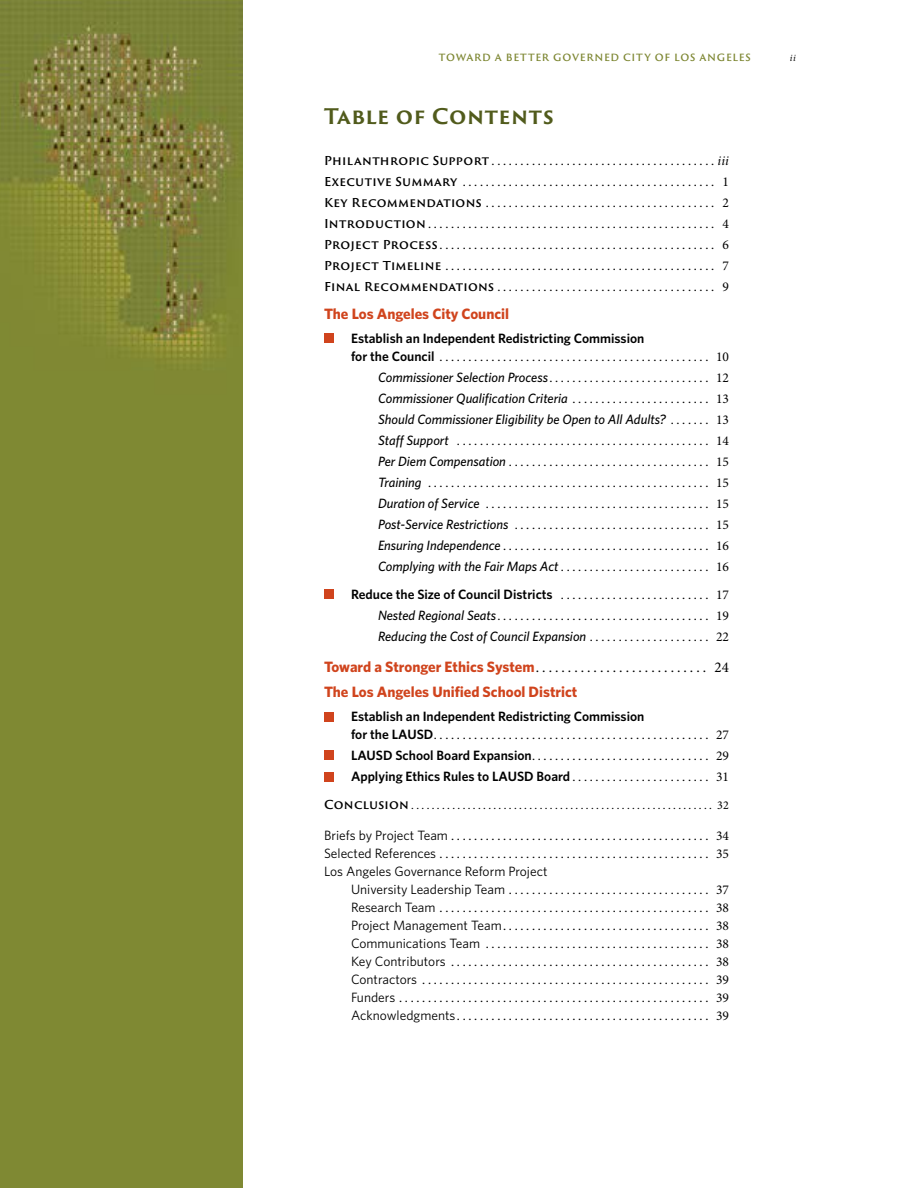
<style>
.page{position:relative;width:918px;height:1188px;background:#fff}
.page>*{position:absolute;margin:0;border:0;box-sizing:border-box;transform-origin:0 0}
.t1{font:700 21px "Trajan Sans Pro";letter-spacing:.025em;color:#515b1c}
.t2{font:700 15px "Whitney";color:#d0441d}
.t3{font:15px "Minion Pro";color:#000}
.t4{font:13.5px "Minion Pro";color:#000}
.t5{font:600 13.5px/18px "Whitney";color:#000}
.t6{font:italic 500 13.5px "Whitney";color:#000}
.t7{font:13.5px "Whitney";color:#000}
.t8{font:12px "Minion Pro";color:#000}
.t9{font:600 9.75px "Trajan Sans Pro";letter-spacing:.07em;color:#7e8733}
.t10{font:italic 9.75px "Minion Pro";color:#000}
.s1{font-family:"Trajan Sans Pro";font-weight:600;font-size:12px}
.s2{font-style:italic}
.s3{font-family:"Minion Pro";font-weight:400}
.s4{font-family:"Whitney";font-weight:500;font-style:italic}
.s5{font-family:"Minion Pro";font-weight:400;font-style:normal}
.s6{font-family:"Whitney";font-weight:700;color:#d0441d}
.s7{font-family:"Whitney";font-weight:600}
.s8{font-family:"Trajan Sans Pro";font-weight:600}
.s9{font-family:"Whitney"}
</style>
<div class="page">
<img style="left:0;top:0;width:243px;height:1188px">
<div style="left:324px;top:333px;width:10px;height:10px;background:#d0441d"></div>
<div style="left:324px;top:589px;width:10px;height:10px;background:#d0441d"></div>
<div style="left:324px;top:712px;width:10px;height:9px;background:#d0441d"></div>
<div style="left:324px;top:751px;width:10px;height:9px;background:#d0441d"></div>
<div style="left:324px;top:772px;width:10px;height:10px;background:#d0441d"></div>
<p class="t9" style="left:439px;top:51px;width:313px">TOWARD A BETTER GOVERNED CITY OF LOS ANGELES</p>
<p class="t10" style="left:790px;top:52px;width:7px">ii</p>
<h2 class="t1" style="left:324px;top:100px;width:231px">Table of Contents</h2>
<p class="t4" style="left:324px;top:152px;width:407px"><span class="s1">Philanthropic Support</span> .......................................<span class="s2">iii</span></p>
<p class="t4" style="left:324px;top:173px;width:407px"><span class="s1">Executive Summary</span> ............................................ 1</p>
<p class="t4" style="left:324px;top:194px;width:407px"><span class="s1">Key Recommendations</span> ........................................ 2</p>
<p class="t4" style="left:324px;top:215px;width:406px"><span class="s1">Introduction</span> .................................................. 4</p>
<p class="t4" style="left:324px;top:236px;width:407px"><span class="s1">Project Process</span> ................................................ 6</p>
<p class="t4" style="left:324px;top:257px;width:407px"><span class="s1">Project Timeline</span> ............................................... 7</p>
<p class="t4" style="left:324px;top:278px;width:406px"><span class="s1">Final Recommendations</span> ...................................... 9</p>
<p class="t2" style="left:324px;top:303px;width:187px">The Los Angeles City Council</p>
<p class="t5" style="left:351px;top:329px;width:379px">Establish an Independent Redistricting Commission<br>for the Council <span class="s3">............................................... 10</span></p>
<p class="t4" style="left:378px;top:369px;width:352px"><span class="s4">Commissioner Selection Process</span> ............................ 12</p>
<p class="t6" style="left:378px;top:390px;width:352px">Commissioner Qualification Criteria <span class="s5">. . . . . . . . . . . . . . . . . . . . . . . . 13</span></p>
<p class="t6" style="left:378px;top:411px;width:352px">Should Commissioner Eligibility be Open to All Adults? <span class="s5">. . . . . . . 13</span></p>
<p class="t4" style="left:378px;top:432px;width:352px"><span class="s4">Staff Support</span> ............................................ 14</p>
<p class="t4" style="left:378px;top:453px;width:352px"><span class="s4">Per Diem Compensation</span> ................................... 15</p>
<p class="t4" style="left:378px;top:474px;width:352px"><span class="s4">Training</span> ................................................. 15</p>
<p class="t4" style="left:378px;top:495px;width:352px"><span class="s4">Duration of Service</span> ....................................... 15</p>
<p class="t4" style="left:378px;top:516px;width:352px"><span class="s4">Post-Service Restrictions</span> .................................. 15</p>
<p class="t4" style="left:378px;top:537px;width:352px"><span class="s4">Ensuring Independence</span> .................................... 16</p>
<p class="t4" style="left:378px;top:558px;width:352px"><span class="s4">Complying with the Fair Maps Act</span> .......................... 16</p>
<p class="t5" style="left:351px;top:585px;width:379px">Reduce the Size of Council Districts <span class="s3">.......................... 17</span></p>
<p class="t4" style="left:378px;top:607px;width:352px"><span class="s4">Nested Regional Seats</span> ..................................... 19</p>
<p class="t6" style="left:378px;top:627px;width:352px">Reducing the Cost of Council Expansion <span class="s5">. . . . . . . . . . . . . . . . . . . . . 22</span></p>
<p class="t3" style="left:324px;top:657px;width:406px"><span class="s6">Toward a Stronger Ethics System</span> ........................... 24</p>
<p class="t2" style="left:324px;top:681px;width:255px">The Los Angeles Unified School District</p>
<p class="t5" style="left:351px;top:707px;width:379px">Establish an Independent Redistricting Commission<br>for the LAUSD <span class="s3">................................................ 27</span></p>
<p class="t4" style="left:351px;top:747px;width:379px"><span class="s7">LAUSD School Board Expansion</span> ............................... 29</p>
<p class="t5" style="left:351px;top:767px;width:379px">Applying Ethics Rules to LAUSD Board <span class="s3">. . . . . . . . . . . . . . . . . . . . . . . . 31</span></p>
<p class="t8" style="left:324px;top:797px;width:406px"><span class="s8">Conclusion</span> ........................................................... 32</p>
<p class="t4" style="left:324px;top:827px;width:406px"><span class="s9">Briefs by Project Team</span> ............................................. 34</p>
<p class="t4" style="left:324px;top:845px;width:406px"><span class="s9">Selected References</span> ............................................... 35</p>
<p class="t7" style="left:324px;top:863px;width:225px">Los Angeles Governance Reform Project</p>
<p class="t4" style="left:351px;top:881px;width:379px"><span class="s9">University Leadership Team</span> ................................... 37</p>
<p class="t4" style="left:351px;top:899px;width:379px"><span class="s9">Research Team</span> ............................................... 38</p>
<p class="t4" style="left:351px;top:917px;width:379px"><span class="s9">Project Management Team</span> .................................... 38</p>
<p class="t4" style="left:351px;top:935px;width:379px"><span class="s9">Communications Team</span> ....................................... 38</p>
<p class="t4" style="left:351px;top:953px;width:379px"><span class="s9">Key Contributors</span> ............................................. 38</p>
<p class="t4" style="left:351px;top:971px;width:379px"><span class="s9">Contractors</span> .................................................. 39</p>
<p class="t4" style="left:351px;top:989px;width:379px"><span class="s9">Funders</span> ...................................................... 39</p>
<p class="t4" style="left:351px;top:1007px;width:379px"><span class="s9">Acknowledgments</span> ............................................ 39</p>
</div>
